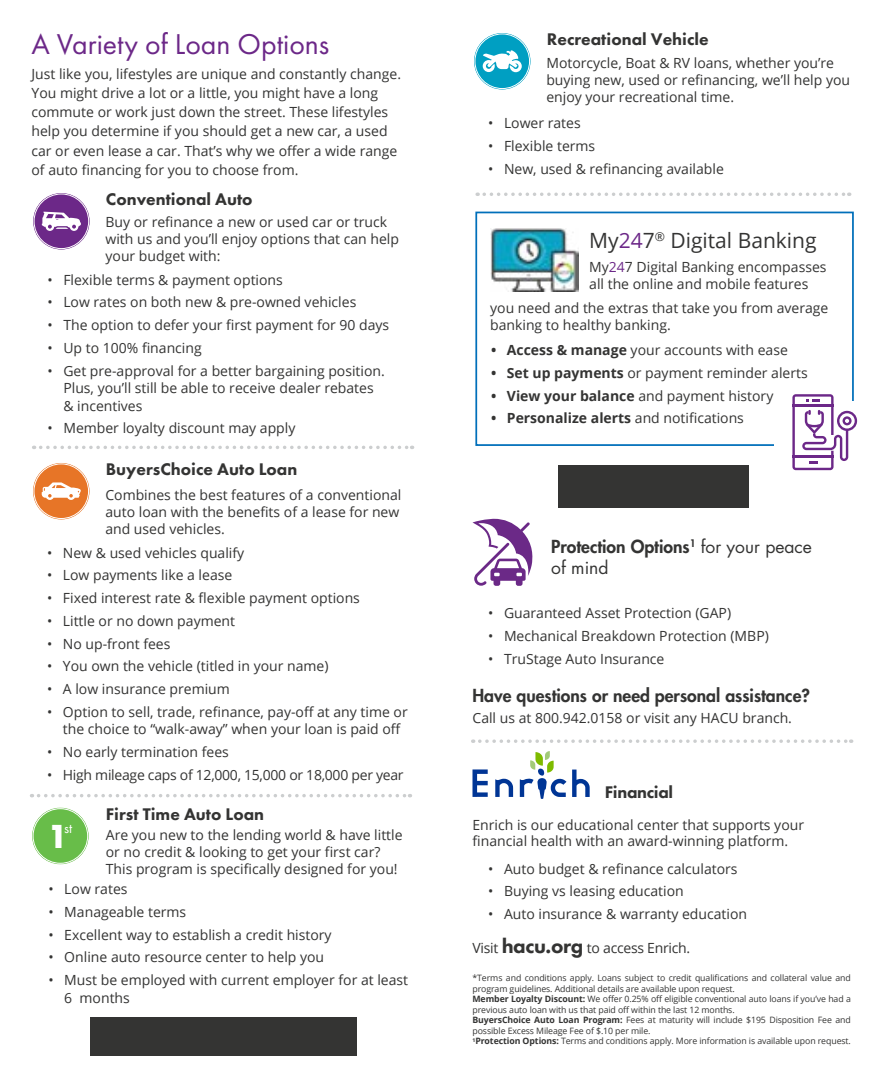
<style>
.page{position:relative;width:882px;height:1071px;background:#fff}
.page>*{position:absolute;margin:0;border:0;box-sizing:border-box;transform-origin:0 0}
.t1{font:700 34.65px "Futura PT";color:#fff}
.t2{font:29.75px "Futura PT";color:#6c2888}
.t3{font:21px "Open Sans";color:#343433}
.t4{font:800 17.5px "Futura PT";color:#343433}
.t5{font:800 17.5px "Futura Std";color:#343433}
.t6{font:17.5px/21px "Futura Std";color:#343433}
.t7{font:800 17.5px "Futura PT";letter-spacing:-.02em;color:#343433}
.t8{font:14.35px "Futura PT";color:#fff}
.t9{font:14px/16.8px "Open Sans";color:#343433}
.t10{font:14px "Open Sans";letter-spacing:-.02em;color:#343433}
.t11{font:700 14px "Open Sans";color:#343433}
.t12{font:8.75px/10.5px "Open Sans";letter-spacing:-.01em;color:#343433}
.s1{color:#6c2888}
.s2{font-weight:700}
.s3{font-weight:400}
.s4{font-weight:800}
.s5{font-family:"Futura PT";font-weight:800;font-size:21px}
</style>
<div class="page">
<svg style="left:32px;top:794px;width:379px;height:3px"></svg>
<svg style="left:41px;top:446px;width:372px;height:3px"></svg>
<svg style="left:484px;top:193px;width:366px;height:3px"></svg>
<svg style="left:480px;top:739px;width:372px;height:4px"></svg>
<svg style="left:473px;top:751px;width:117px;height:48px"></svg>
<svg style="left:33px;top:193px;width:57px;height:57px;background:#793b92"></svg>
<div style="left:32px;top:192px;width:59px;height:59px;border:1px solid #fff;border-radius:50%"></div>
<div style="left:34px;top:193px;width:55px;height:56px;border:1px solid #fff;border-radius:50%"></div>
<svg style="left:42px;top:212px;width:39px;height:19px"></svg>
<div style="left:33px;top:463px;width:57px;height:56px;background:#e77527;border-radius:50%"></div>
<div style="left:32px;top:461px;width:59px;height:60px;border:1px solid #fff;border-radius:50%"></div>
<div style="left:33px;top:463px;width:56px;height:56px;border:1px solid #fff;border-radius:50%"></div>
<svg style="left:42px;top:482px;width:39px;height:18px"></svg>
<div style="left:32px;top:808px;width:57px;height:56px;background:#68bd49;border-radius:50%"></div>
<div style="left:31px;top:806px;width:59px;height:60px;border:1px solid #fff;border-radius:50%"></div>
<div style="left:33px;top:808px;width:55px;height:56px;border:1px solid #fff;border-radius:50%"></div>
<svg style="left:474px;top:33px;width:57px;height:57px;background:#18a8c7"></svg>
<div style="left:473px;top:31px;width:59px;height:60px;border:1px solid #fff;border-radius:50%"></div>
<div style="left:474px;top:33px;width:56px;height:56px;border:1px solid #fff;border-radius:50%"></div>
<svg style="left:483px;top:50px;width:39px;height:22px"></svg>
<img style="left:490px;top:228px;width:89px;height:63px">
<div style="left:475px;top:212px;width:379px;height:234px;border:2px solid #006fba"></div>
<div style="left:775px;top:401px;width:88px;height:87px;background:#fff"></div>
<svg style="left:792px;top:394px;width:65px;height:76px"></svg>
<div style="left:558px;top:465px;width:190px;height:43px;background:#343433"></div>
<svg style="left:472px;top:519px;width:61px;height:67px"></svg>
<div style="left:91px;top:1017px;width:266px;height:39px;background:#343433"></div>
<h2 class="t2" style="left:32px;top:27px;width:299px">A Variety of Loan Options</h2>
<p class="t9" style="left:32px;top:64px;width:371px;line-height:19.2px">Just like you, lifestyles are unique and constantly change.<br>You might drive a lot or a little, you might have a long commute or work just down the street. These lifestyles help you determine if you should get a new car, a used car or even lease a car. That’s why we offer a wide range of auto financing for you to choose from.</p>
<p class="t4" style="left:106px;top:188px;width:148px">Conventional Auto</p>
<p class="t9" style="left:106px;top:213px;width:295px">Buy or refinance a new or used car or truck with us and you’ll enjoy options that can help your budget with:</p>
<p class="t9" style="left:48px;top:271px;width:237px">• Flexible terms &amp; payment options</p>
<p class="t9" style="left:48px;top:293px;width:310px">• Low rates on both new &amp; pre-owned vehicles</p>
<p class="t9" style="left:48px;top:316px;width:343px">• The option to defer your first payment for 90 days</p>
<p class="t9" style="left:48px;top:339px;width:156px">• Up to 100% financing</p>
<p class="t9" style="left:63px;top:361px;width:323px;line-height:17.5px;text-indent:-16px">• Get pre-approval for a better bargaining position.<br>Plus, you’ll still be able to receive dealer rebates &amp; incentives</p>
<p class="t9" style="left:48px;top:419px;width:249px">• Member loyalty discount may apply</p>
<p class="t4" style="left:106px;top:458px;width:193px">BuyersChoice Auto Loan</p>
<p class="t9" style="left:105px;top:486px;width:298px">Combines the best features of a conventional auto loan with the benefits of a lease for new and used vehicles.</p>
<p class="t9" style="left:47px;top:544px;width:199px">• New &amp; used vehicles qualify</p>
<p class="t9" style="left:47px;top:567px;width:187px">• Low payments like a lease</p>
<p class="t9" style="left:47px;top:589px;width:314px">• Fixed interest rate &amp; flexible payment options</p>
<p class="t9" style="left:47px;top:612px;width:189px">• Little or no down payment</p>
<p class="t9" style="left:47px;top:635px;width:125px">• No up-front fees</p>
<p class="t9" style="left:47px;top:658px;width:283px">• You own the vehicle (titled in your name)</p>
<p class="t9" style="left:47px;top:680px;width:184px">• A low insurance premium</p>
<p class="t9" style="left:63px;top:703px;width:346px;line-height:17.5px;text-indent:-16px">• Option to sell, trade, refinance, pay-off at any time or the choice to “walk-away” when your loan is paid off</p>
<p class="t9" style="left:47px;top:743px;width:183px">• No early termination fees</p>
<p class="t10" style="left:47px;top:765px;width:358px">• High mileage caps of 12,000, 15,000 or 18,000 per year</p>
<p class="t4" style="left:106px;top:803px;width:160px">First Time Auto Loan</p>
<h1 class="t1" style="left:47px;top:814px;width:22px">1</h1>
<p class="t8" style="left:64px;top:819px;width:10px">st</p>
<p class="t9" style="left:106px;top:826px;width:298px">Are you new to the lending world &amp; have little or no credit &amp; looking to get your first car?<br>This program is specifically designed for you!</p>
<p class="t9" style="left:49px;top:880px;width:80px">• Low rates</p>
<p class="t9" style="left:49px;top:903px;width:139px">• Manageable terms</p>
<p class="t9" style="left:49px;top:926px;width:285px">• Excellent way to establish a credit history</p>
<p class="t9" style="left:49px;top:949px;width:277px">• Online auto resource center to help you</p>
<p class="t9" style="left:64px;top:971px;width:345px;line-height:17.5px;text-indent:-16px">• Must be employed with current employer for at least<br>6 months</p>
<p class="t4" style="left:547px;top:28px;width:163px">Recreational Vehicle</p>
<p class="t9" style="left:546px;top:55px;width:305px">Motorcycle, Boat &amp; RV loans, whether you’re buying new, used or refinancing, we’ll help you enjoy your recreational time.</p>
<p class="t9" style="left:488px;top:115px;width:94px">• Lower rates</p>
<p class="t9" style="left:488px;top:137px;width:109px">• Flexible terms</p>
<p class="t9" style="left:488px;top:160px;width:237px">• New, used &amp; refinancing available</p>
<h3 class="t3" style="left:589px;top:226px;width:229px">My<span class="s1">24</span>7<sup>®</sup> Digital Banking</h3>
<p class="t9" style="left:589px;top:258px;width:239px">My<span class="s1">24</span>7 Digital Banking encompasses all the online and mobile features</p>
<p class="t9" style="left:490px;top:299px;width:340px">you need and the extras that take you from average banking to healthy banking.</p>
<p class="t9" style="left:491px;top:341px;width:298px"><span class="s2">• Access &amp; manage</span> your accounts with ease</p>
<p class="t9" style="left:491px;top:364px;width:318px"><span class="s2">• Set up payments</span> or payment reminder alerts</p>
<p class="t9" style="left:491px;top:387px;width:284px"><span class="s2">• View your balance</span> and payment history</p>
<p class="t11" style="left:491px;top:408px;width:254px">• Personalize alerts <span class="s3">and notifications</span></p>
<p class="t6" style="left:551px;top:536px;width:262px"><span class="s4">Protection Options</span><sup>1</sup> for your peace of mind</p>
<p class="t9" style="left:488px;top:605px;width:244px">• Guaranteed Asset Protection (GAP)</p>
<p class="t9" style="left:488px;top:627px;width:282px">• Mechanical Breakdown Protection (MBP)</p>
<p class="t9" style="left:488px;top:650px;width:178px">• TruStage Auto Insurance</p>
<p class="t5" style="left:472px;top:684px;width:339px">Have questions or need personal assistance?</p>
<p class="t9" style="left:472px;top:709px;width:321px">Call us at 800.942.0158 or visit any HACU branch.</p>
<p class="t7" style="left:605px;top:781px;width:70px">Financial</p>
<p class="t9" style="left:472px;top:816px;width:333px">Enrich is our educational center that supports your financial health with an award-winning platform.</p>
<p class="t9" style="left:488px;top:860px;width:251px">• Auto budget &amp; refinance calculators</p>
<p class="t9" style="left:488px;top:883px;width:197px">• Buying vs leasing education</p>
<p class="t9" style="left:488px;top:905px;width:260px">• Auto insurance &amp; warranty education</p>
<p class="t10" style="left:472px;top:938px;width:219px">Visit <span class="s5">hacu.org</span> to access Enrich.</p>
<p class="t12" style="left:472px;top:973px;width:380px">*Terms and conditions apply. Loans subject to credit qualifications and collateral value and program guidelines. Additional details are available upon request.<br><span class="s2">Member Loyalty Discount:</span> We offer 0.25% off eligible conventional auto loans if you’ve had a previous auto loan with us that paid off within the last 12 months.<br><span class="s2">BuyersChoice Auto Loan Program:</span> Fees at maturity will include $195 Disposition Fee and possible Excess Mileage Fee of $.10 per mile.<br><sup>1</sup><span class="s2">Protection Options:</span> Terms and conditions apply. More information is available upon request.</p>
</div>
